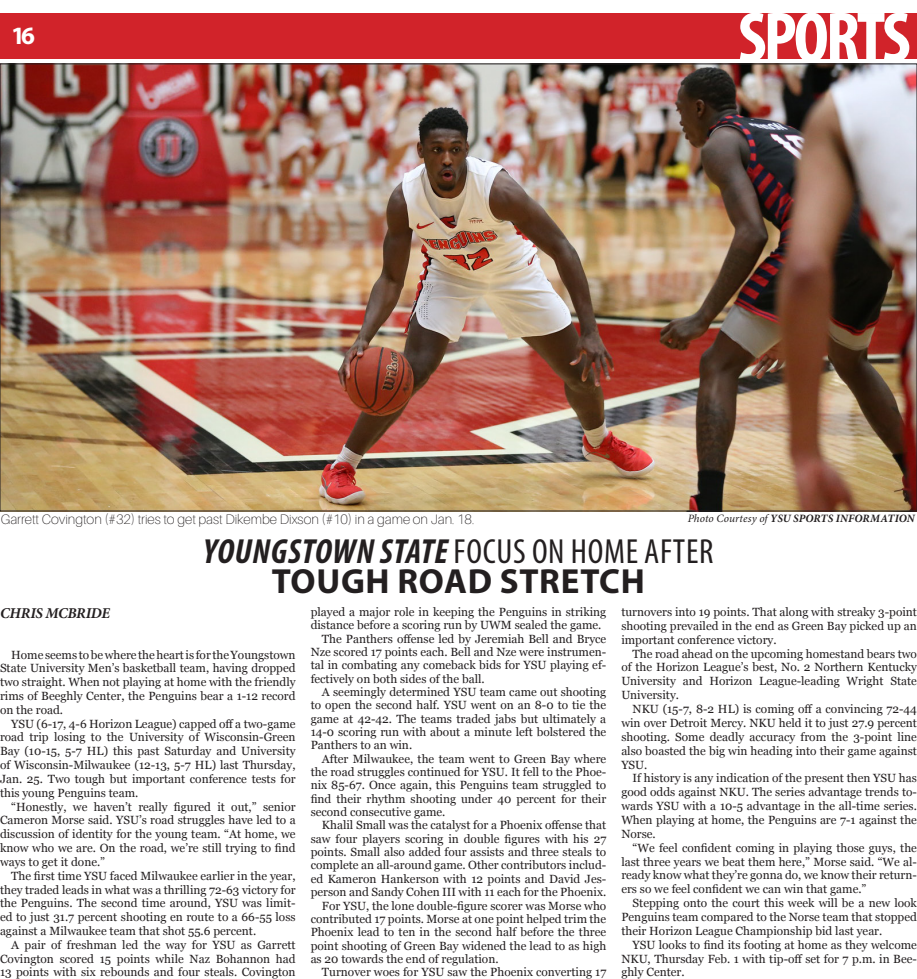
<style>
.page{position:relative;width:917px;height:979px;background:#fff}
.page>*{position:absolute;margin:0;border:0;box-sizing:border-box;transform-origin:0 0}
.Small_Headline{font:700 condensed 72.5px "Myriad Pro";letter-spacing:-.04em;color:#fff}
.t1{font:condensed 35px "Myriad Pro";letter-spacing:.02em;color:#231f20}
.t2{font:700 35px "Myriad Pro";letter-spacing:.02em;color:#231f20}
.Small_Headline-2{font:700 25px "Myriad Pro";color:#fff}
.t3{font:italic 700 15px "Minion Pro";letter-spacing:-.03em;color:#231f20}
.t4{font:100 13.75px "Aileron";color:#231f20}
.t5{font:11.88px/13.9px "Georgia";color:#231f20;text-align:justify}
.t6{font:italic 700 11.25px "Minion Pro";letter-spacing:.005em;color:#231f20}
.s1{font-weight:700;font-style:italic}
.s2{font-weight:400}
</style>
<div class="page">
<div style="left:0;top:14px;width:917px;height:45px;background:#d1232a"></div>
<img style="left:2px;top:66px;width:913px;height:443px">
<p class="Small_Headline-2" style="left:11px;top:19px;width:25px">16</p>
<p class="Small_Headline" style="left:738px;top:-8px;width:174px">SPORTS</p>
<p class="t4" style="left:1px;top:512px;width:475px">Garrett Covington (#32) tries to get past Dikembe Dixson (#10) in a game on Jan. 18.</p>
<p class="t1" style="left:203px;top:530px;width:512px"><span class="s1">YOUNGSTOWN STATE</span> FOCUS ON HOME AFTER</p>
<p class="t2" style="left:272px;top:558px;width:375px">TOUGH ROAD STRETCH</p>
<p class="t3" style="left:0;top:602px;width:111px">CHRIS MCBRIDE</p>
<p class="t6" style="left:688px;top:510px;width:229px"><span class="s2">Photo Courtesy of</span> YSU SPORTS INFORMATION</p>
<p class="t5" style="left:311px;top:605px;width:297px;line-height:13.4px">played a major role in keeping the Penguins in striking distance before a scoring run by UWM sealed the game.</p>
<p class="t5" style="left:311px;top:632px;width:297px;line-height:13.4px;text-indent:11px">The Panthers offense led by Jeremiah Bell and Bryce Nze scored 17 points each. Bell and Nze were instrumen&shy;tal in combating any comeback bids for YSU playing ef&shy;fectively on both sides of the ball.</p>
<p class="t5" style="left:311px;top:685px;width:297px;line-height:13.4px;text-indent:11px">A seemingly determined YSU team came out shooting to open the second half. YSU went on an 8-0 to tie the game at 42-42. The teams traded jabs but ultimately a 14-0 scoring run with about a minute left bolstered the Panthers to an win.</p>
<p class="t5" style="left:311px;top:752px;width:297px;line-height:13.4px;text-indent:11px">After Milwaukee, the team went to Green Bay where the road struggles continued for YSU. It fell to the Phoe&shy;nix 85-67. Once again, this Penguins team struggled to find their rhythm shooting under 40 percent for their second consecutive game.</p>
<p class="t5" style="left:311px;top:819px;width:297px;line-height:13.4px;text-indent:11px">Khalil Small was the catalyst for a Phoenix offense that saw four players scoring in double figures with his 27 points. Small also added four assists and three steals to complete an all-around game. Other contributors includ&shy;ed Kameron Hankerson with 12 points and David Jes&shy;person and Sandy Cohen III with 11 each for the Phoenix.</p>
<p class="t5" style="left:311px;top:899px;width:297px;line-height:13.4px;text-indent:11px">For YSU, the lone double-figure scorer was Morse who contributed 17 points. Morse at one point helped trim the Phoenix lead to ten in the second half before the three point shooting of Green Bay widened the lead to as high as 20 towards the end of regulation.</p>
<p class="t5" style="left:322px;top:965px;width:286px">Turnover woes for YSU saw the Phoenix converting 17</p>
<p class="t5" style="left:621px;top:605px;width:297px">turnovers into 19 points. That along with streaky 3-point shooting prevailed in the end as Green Bay picked up an important conference victory.</p>
<p class="t5" style="left:621px;top:647px;width:297px;text-indent:11px">The road ahead on the upcoming homestand bears two of the Horizon League’s best, No. 2 Northern Kentucky University and Horizon League-leading Wright State University.</p>
<p class="t5" style="left:621px;top:702px;width:297px;text-indent:11px">NKU (15-7, 8-2 HL) is coming off a convincing 72-44 win over Detroit Mercy. NKU held it to just 27.9 percent shooting. Some deadly accuracy from the 3-point line also boasted the big win heading into their game against YSU.</p>
<p class="t5" style="left:621px;top:771px;width:297px;text-indent:11px">If history is any indication of the present then YSU has good odds against NKU. The series advantage trends to&shy;wards YSU with a 10-5 advantage in the all-time series.<br>When playing at home, the Penguins are 7-1 against the Norse.</p>
<p class="t5" style="left:621px;top:841px;width:297px;text-indent:11px">“We feel confident coming in playing those guys, the last three years we beat them here,” Morse said. “We al&shy;ready know what they’re gonna do, we know their return&shy;ers so we feel confident we can win that game.”</p>
<p class="t5" style="left:621px;top:896px;width:297px;text-indent:11px">Stepping onto the court this week will be a new look Penguins team compared to the Norse team that stopped their Horizon League Championship bid last year.</p>
<p class="t5" style="left:621px;top:938px;width:297px;text-indent:11px">YSU looks to find its footing at home as they welcome NKU, Thursday Feb. 1 with tip-off set for 7 p.m. in Bee&shy;ghly Center.</p>
<p class="t5" style="left:0;top:648px;width:297px;text-indent:11px">Home seems to be where the heart is for the Youngstown State University Men’s basketball team, having dropped two straight. When not playing at home with the friendly rims of Beeghly Center, the Penguins bear a 1-12 record on the road.</p>
<p class="t5" style="left:0;top:717px;width:297px;text-indent:11px">YSU (6-17, 4-6 Horizon League) capped off a two-game road trip losing to the University of Wisconsin-Green Bay (10-15, 5-7 HL) this past Saturday and University of Wisconsin-Milwaukee (12-13, 5-7 HL) last Thursday, Jan. 25. Two tough but important conference tests for this young Penguins team.</p>
<p class="t5" style="left:0;top:800px;width:297px;text-indent:11px">“Honestly, we haven’t really figured it out,” senior Cameron Morse said. YSU’s road struggles have led to a discussion of identity for the young team. “At home, we know who we are. On the road, we’re still trying to find ways to get it done.”</p>
<p class="t5" style="left:0;top:869px;width:297px;text-indent:11px">The first time YSU faced Milwaukee earlier in the year, they traded leads in what was a thrilling 72-63 victory for the Penguins. The second time around, YSU was limit&shy;ed to just 31.7 percent shooting en route to a 66-55 loss against a Milwaukee team that shot 55.6 percent.</p>
<p class="t5" style="left:0;top:938px;width:297px;text-indent:11px">A pair of freshman led the way for YSU as Garrett Covington scored 15 points while Naz Bohannon had 13 points with six rebounds and four steals. Covington</p>
</div>
